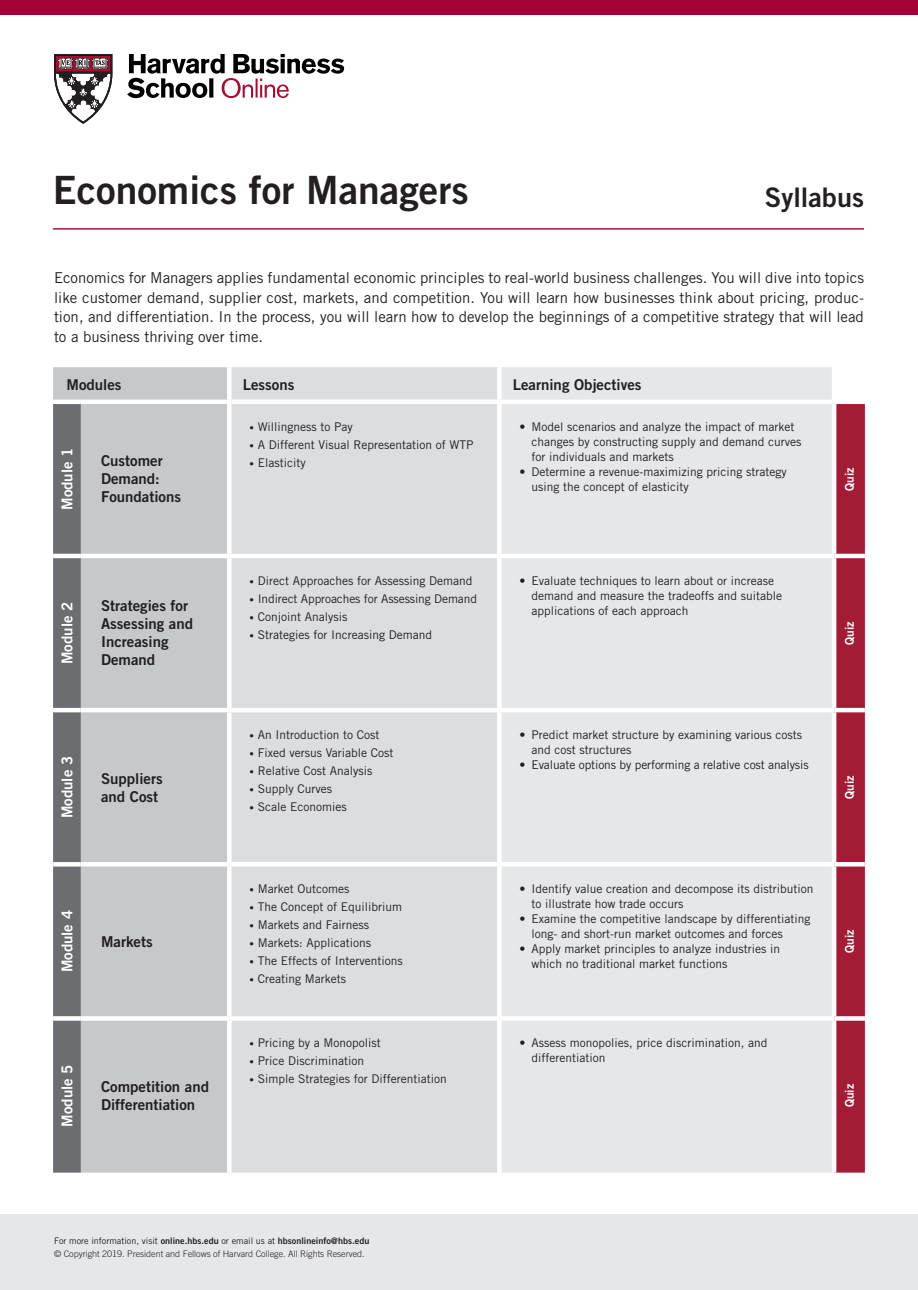
<style>
.page{position:relative;width:918px;height:1290px;background:#fff}
.page>*{position:absolute;margin:0;border:0;box-sizing:border-box;transform-origin:0 0}
.t1{font:39px "Trade Gothic LT Std Bd 2";color:#231f20}
.t2{font:27px "Trade Gothic LT Std Bd 2";color:#231f20}
.t3{font:15px/19.5px "Trade Gothic LT Std";color:#231f20;text-align:justify}
.t4{font:15px/18px "Trade Gothic LT Std Bd 2";color:#231f20}
.t5{font:15px "Trade Gothic LT Std Bd 2";color:#fff}
.t6{font:12px/15px "Trade Gothic LT Std";color:#231f20}
.t7{font:12px "Trade Gothic LT Std Bd 2";color:#fff}
.t8{font:9px "Trade Gothic LT Std";color:#231f20}
.t9{font:300 9px "Trade Gothic LT Std";color:#231f20}
.s1{font-size:9px}
.s2{font-family:"Trade Gothic LT Std Bd 2"}
</style>
<div class="page">
<div style="left:0;top:0;width:918px;height:15px;background:#a40134"></div>
<svg style="left:54px;top:54px;width:58px;height:70px"></svg>
<svg style="left:127px;top:54px;width:217px;height:44px"></svg>
<hr style="left:53px;top:228px;width:811px;height:2px;background:#a41d37">
<div style="left:0;top:1214px;width:918px;height:76px;background:#e6e7e9"></div>
<div style="left:53px;top:367px;width:174px;height:806px;background:#c7c8ca"></div>
<div style="left:232px;top:367px;width:265px;height:806px;background:#dcdddf"></div>
<div style="left:502px;top:367px;width:330px;height:806px;background:#e6e7e9"></div>
<svg style="left:53px;top:404px;width:28px;height:769px;background:#6d6e71"></svg>
<svg style="left:836px;top:404px;width:29px;height:769px;background:#a41f39"></svg>
<hr style="left:53px;top:400px;width:28px;height:4px;background:#fff">
<hr style="left:81px;top:400px;width:151px;height:4px;background:#fff">
<hr style="left:232px;top:400px;width:267px;height:4px;background:#fff">
<hr style="left:499px;top:400px;width:333px;height:4px;background:#fff">
<hr style="left:53px;top:554px;width:28px;height:4px;background:#fff">
<hr style="left:81px;top:554px;width:148px;height:4px;background:#fff">
<hr style="left:229px;top:554px;width:270px;height:4px;background:#fff">
<hr style="left:499px;top:554px;width:335px;height:4px;background:#fff">
<hr style="left:834px;top:554px;width:31px;height:4px;background:#fff">
<hr style="left:53px;top:708px;width:28px;height:4px;background:#fff">
<hr style="left:81px;top:708px;width:148px;height:4px;background:#fff">
<hr style="left:229px;top:708px;width:270px;height:4px;background:#fff">
<hr style="left:499px;top:708px;width:335px;height:4px;background:#fff">
<hr style="left:834px;top:708px;width:31px;height:4px;background:#fff">
<div style="left:53px;top:862px;width:28px;height:5px;background:#fff"></div>
<div style="left:81px;top:862px;width:148px;height:5px;background:#fff"></div>
<div style="left:229px;top:862px;width:270px;height:5px;background:#fff"></div>
<div style="left:499px;top:862px;width:335px;height:5px;background:#fff"></div>
<div style="left:834px;top:862px;width:31px;height:5px;background:#fff"></div>
<div style="left:53px;top:1016px;width:28px;height:5px;background:#fff"></div>
<div style="left:81px;top:1016px;width:148px;height:5px;background:#fff"></div>
<div style="left:229px;top:1016px;width:270px;height:5px;background:#fff"></div>
<div style="left:499px;top:1016px;width:335px;height:5px;background:#fff"></div>
<div style="left:834px;top:1016px;width:31px;height:5px;background:#fff"></div>
<p class="t1" style="left:53px;top:166px;width:417px">Economics for Managers</p>
<p class="t2" style="left:765px;top:181px;width:101px">Syllabus</p>
<p class="t3" style="left:54px;top:268px;width:812px">Economics for Managers applies fundamental economic principles to real-world business challenges. You will dive into topics like customer demand, supplier cost, markets, and competition. You will learn how businesses think about pricing, produc&shy;tion, and differentiation. In the process, you will learn how to develop the beginnings of a competitive strategy that will lead to a business thriving over time.</p>
<p class="t4" style="left:67px;top:375px;width:57px">Modules</p>
<p class="t4" style="left:243px;top:375px;width:53px">Lessons</p>
<p class="t4" style="left:513px;top:375px;width:130px">Learning Objectives</p>
<p class="t5" style="left:58px;top:510px;width:64px;rotate:-90deg">Module 1</p>
<p class="t4" style="left:101px;top:452px;width:82px">Customer<br>Demand:<br>Foundations</p>
<p class="t5" style="left:58px;top:664px;width:64px;rotate:-90deg">Module 2</p>
<p class="t4" style="left:101px;top:597px;width:94px">Strategies for<br>Assessing and<br>Increasing<br>Demand</p>
<p class="t5" style="left:58px;top:818px;width:64px;rotate:-90deg">Module 3</p>
<p class="t4" style="left:101px;top:769px;width:63px">Suppliers</p>
<p class="t4" style="left:101px;top:787px;width:59px">and Cost</p>
<p class="t5" style="left:58px;top:972px;width:64px;rotate:-90deg">Module 4</p>
<p class="t4" style="left:101px;top:932px;width:53px">Markets</p>
<p class="t5" style="left:58px;top:1127px;width:64px;rotate:-90deg">Module 5</p>
<p class="t4" style="left:101px;top:1077px;width:109px">Competition and<br>Differentiation</p>
<p class="t6" style="left:250px;top:419px;width:105px"><span class="s1">•</span> Willingness to Pay</p>
<p class="t6" style="left:250px;top:437px;width:225px"><span class="s1">•</span> A Different Visual Representation of WTP</p>
<p class="t6" style="left:250px;top:455px;width:58px"><span class="s1">•</span> Elasticity</p>
<p class="t6" style="left:250px;top:573px;width:224px"><span class="s1">•</span> Direct Approaches for Assessing Demand</p>
<p class="t6" style="left:250px;top:591px;width:229px"><span class="s1">•</span> Indirect Approaches for Assessing Demand</p>
<p class="t6" style="left:250px;top:609px;width:99px"><span class="s1">•</span> Conjoint Analysis</p>
<p class="t6" style="left:250px;top:627px;width:184px"><span class="s1">•</span> Strategies for Increasing Demand</p>
<p class="t6" style="left:250px;top:727px;width:131px"><span class="s1">•</span> An Introduction to Cost</p>
<p class="t6" style="left:250px;top:745px;width:146px"><span class="s1">•</span> Fixed versus Variable Cost</p>
<p class="t6" style="left:250px;top:763px;width:124px"><span class="s1">•</span> Relative Cost Analysis</p>
<p class="t6" style="left:250px;top:781px;width:84px"><span class="s1">•</span> Supply Curves</p>
<p class="t6" style="left:250px;top:799px;width:99px"><span class="s1">•</span> Scale Economies</p>
<p class="t6" style="left:250px;top:881px;width:101px"><span class="s1">•</span> Market Outcomes</p>
<p class="t6" style="left:250px;top:899px;width:154px"><span class="s1">•</span> The Concept of Equilibrium</p>
<p class="t6" style="left:250px;top:917px;width:121px"><span class="s1">•</span> Markets and Fairness</p>
<p class="t6" style="left:250px;top:935px;width:123px"><span class="s1">•</span> Markets: Applications</p>
<p class="t6" style="left:250px;top:953px;width:155px"><span class="s1">•</span> The Effects of Interventions</p>
<p class="t6" style="left:250px;top:971px;width:98px"><span class="s1">•</span> Creating Markets</p>
<p class="t6" style="left:250px;top:1035px;width:133px"><span class="s1">•</span> Pricing by a Monopolist</p>
<p class="t6" style="left:250px;top:1053px;width:116px"><span class="s1">•</span> Price Discrimination</p>
<p class="t6" style="left:250px;top:1071px;width:199px"><span class="s1">•</span> Simple Strategies for Differentiation</p>
<p class="t6" style="left:532px;top:419px;width:271px;text-indent:-12px">• Model scenarios and analyze the impact of market changes by constructing supply and demand curves for individuals and markets</p>
<p class="t6" style="left:532px;top:464px;width:257px;text-indent:-12px">• Determine a revenue-maximizing pricing strategy using the concept of elasticity</p>
<p class="t7" style="left:842px;top:491px;width:25px;rotate:-90deg">Quiz</p>
<p class="t6" style="left:532px;top:573px;width:252px;text-indent:-12px">• Evaluate techniques to learn about or increase demand and measure the tradeoffs and suitable applications of each approach</p>
<p class="t6" style="left:532px;top:727px;width:272px;text-indent:-12px">• Predict market structure by examining various costs and cost structures</p>
<p class="t6" style="left:520px;top:757px;width:291px">• Evaluate options by performing a relative cost analysis</p>
<p class="t7" style="left:842px;top:645px;width:25px;rotate:-90deg">Quiz</p>
<p class="t7" style="left:842px;top:799px;width:25px;rotate:-90deg">Quiz</p>
<p class="t6" style="left:532px;top:881px;width:283px;text-indent:-12px">• Identify value creation and decompose its distribution to illustrate how trade occurs</p>
<p class="t6" style="left:532px;top:911px;width:280px;text-indent:-12px">• Examine the competitive landscape by differentiating long- and short-run market outcomes and forces</p>
<p class="t6" style="left:532px;top:941px;width:250px;text-indent:-12px">• Apply market principles to analyze industries in which no traditional market functions</p>
<p class="t6" style="left:532px;top:1035px;width:237px;text-indent:-12px">• Assess monopolies, price discrimination, and differentiation</p>
<p class="t7" style="left:842px;top:953px;width:25px;rotate:-90deg">Quiz</p>
<p class="t7" style="left:842px;top:1107px;width:25px;rotate:-90deg">Quiz</p>
<p class="t8" style="left:54px;top:1235px;width:317px">For more information, visit <span class="s2">online.hbs.edu</span> or email us at <span class="s2">hbsonlineinfo@hbs.edu</span></p>
<p class="t9" style="left:54px;top:1248px;width:312px">© Copyright 2019. President and Fellows of Harvard College. All Rights Reserved.</p>
</div>
